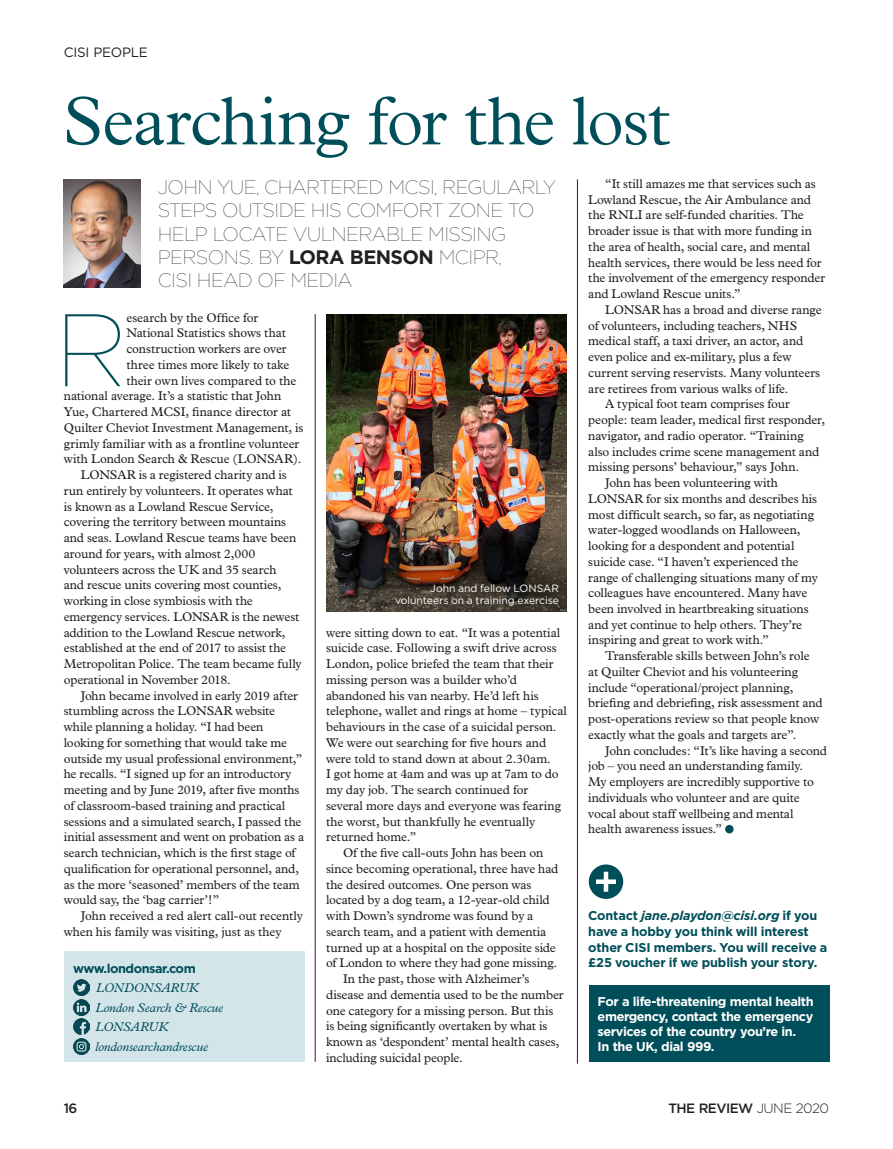
<style>
.page{position:relative;width:893px;height:1149px;background:#fff}
.page>*{position:absolute;margin:0;border:0;box-sizing:border-box;transform-origin:0 0}
.COPY{font:100 102.6px "Gotham";color:#004e59}
.HEADLINE{font:300 69px "Plantin";letter-spacing:-.02em;color:#004e59}
.t1{font:100 19.5px/23.4px "Gotham";letter-spacing:-.03em;color:#231f20}
.t2{font:500 13.5px "Gotham";letter-spacing:-.04em;color:#231f20}
.t3{font:13.5px "Gotham";letter-spacing:-.02em;color:#231f20}
.COPY-2{font:12.75px/15.8px "Plantin";letter-spacing:-.005em;color:#231f20}
.COPY-3{font:700 12.75px/15.8px "Gotham";letter-spacing:-.015em;color:#004e59}
.t4{font:700 12.75px/15px "Gotham";letter-spacing:-.035em;color:#fff}
.COPY-4{font:italic 12.75px "Plantin";letter-spacing:-.01em;color:#004e59}
.COPY-5{font:700 12.75px "Gotham";letter-spacing:-.035em;color:#004e59}
.COPY-6{font:10.5px/12px "Gotham";letter-spacing:-.005em;color:#fff;text-align:right}
.s1{font-weight:700}
.s2{font-style:italic}
.s3{font-weight:300}
</style>
<div class="page">
<hr style="left:315px;top:314px;width:1px;height:747px;background:#3c103d">
<hr style="left:577px;top:179px;width:1px;height:884px;background:#3c103d">
<div style="left:589px;top:864px;width:34px;height:34px;background:#004e59;border-radius:50%"></div>
<hr style="left:604px;top:871px;width:4px;height:20px;background:#fff">
<svg style="left:596px;top:879px;width:20px;height:4px"></svg>
<svg style="left:725px;top:824px;width:9px;height:9px"></svg>
<img style="left:326px;top:314px;width:241px;height:297px">
<img style="left:64px;top:179px;width:77px;height:108px">
<div style="left:589px;top:984px;width:241px;height:76px;background:#004e59"></div>
<div style="left:65px;top:951px;width:240px;height:110px;background:#d4e5e9"></div>
<img style="left:73px;top:979px;width:16px;height:16px">
<img style="left:73px;top:999px;width:16px;height:15px">
<img style="left:73px;top:1018px;width:16px;height:16px">
<img style="left:73px;top:1038px;width:16px;height:15px">
<p class="t3" style="left:64px;top:44px;width:86px">CISI PEOPLE</p>
<p class="HEADLINE" style="left:63px;top:81px;width:608px">Searching for the lost</p>
<p class="t1" style="left:158px;top:175px;width:400px">JOHN YUE, CHARTERED MCSI, REGULARLY<br>STEPS OUTSIDE HIS COMFORT ZONE TO<br>HELP LOCATE VULNERABLE MISSING<br>PERSONS. BY <span class="s1">LORA BENSON</span> MCIPR,<br>CISI HEAD OF MEDIA</p>
<p class="COPY-2" style="left:588px;top:175px;width:238px;text-indent:17px">“It still amazes me that services such as Lowland Rescue, the Air Ambulance and the RNLI are self-funded charities. The broader issue is that with more funding in the area of health, social care, and mental health services, there would be less need for the involvement of the emergency responder and Lowland Rescue units.”</p>
<p class="COPY-2" style="left:588px;top:301px;width:235px;text-indent:17px">LONSAR has a broad and diverse range of volunteers, including teachers, NHS medical staff, a taxi driver, an actor, and even police and ex-military, plus a few current serving reservists. Many volunteers are retirees from various walks of life.</p>
<p class="COPY-2" style="left:588px;top:396px;width:238px;text-indent:17px">A typical foot team comprises four people: team leader, medical first responder, navigator, and radio operator. “Training also includes crime scene management and missing persons’ behaviour,” says John.</p>
<p class="COPY-2" style="left:588px;top:474px;width:231px;text-indent:17px">John has been volunteering with LONSAR for six months and describes his most difficult search, so far, as negotiating water-logged woodlands on Halloween, looking for a despondent and potential suicide case. “I haven’t experienced the range of challenging situations many of my colleagues have encountered. Many have been involved in heartbreaking situations and yet continue to help others. They’re inspiring and great to work with.”</p>
<p class="COPY-2" style="left:588px;top:647px;width:236px;text-indent:17px">Transferable skills between John’s role<br>at Quilter Cheviot and his volunteering include “operational/project planning, briefing and debriefing, risk assessment and post-operations review so that people know exactly what the goals and targets are”.</p>
<p class="COPY-2" style="left:588px;top:742px;width:240px;text-indent:17px">John concludes: “It’s like having a second job – you need an understanding family.<br>My employers are incredibly supportive to individuals who volunteer and are quite vocal about staff wellbeing and mental health awareness issues.”</p>
<p class="COPY" style="left:55px;top:295px;width:75px">R</p>
<p class="COPY-2" style="left:126px;top:309px;width:133px">esearch by the Office for</p>
<p class="COPY-2" style="left:126px;top:325px;width:161px">National Statistics shows that</p>
<p class="COPY-2" style="left:126px;top:341px;width:162px">construction workers are over</p>
<p class="COPY-2" style="left:126px;top:356px;width:165px">three times more likely to take</p>
<p class="COPY-2" style="left:126px;top:372px;width:172px">their own lives compared to the</p>
<p class="COPY-2" style="left:64px;top:388px;width:219px">national average. It’s a statistic that John</p>
<p class="COPY-2" style="left:64px;top:404px;width:229px">Yue, Chartered MCSI, finance director at</p>
<p class="COPY-2" style="left:64px;top:419px;width:241px">Quilter Cheviot Investment Management, is</p>
<p class="COPY-2" style="left:64px;top:435px;width:237px">grimly familiar with as a frontline volunteer</p>
<p class="COPY-2" style="left:64px;top:451px;width:239px">with London Search &amp; Rescue (LONSAR).</p>
<p class="COPY-2" style="left:64px;top:466px;width:239px;text-indent:17px">LONSAR is a registered charity and is run entirely by volunteers. It operates what is known as a Lowland Rescue Service, covering the territory between mountains and seas. Lowland Rescue teams have been around for years, with almost 2,000 volunteers across the UK and 35 search<br>and rescue units covering most counties, working in close symbiosis with the emergency services. LONSAR is the newest addition to the Lowland Rescue network, established at the end of 2017 to assist the Metropolitan Police. The team became fully operational in November 2018.</p>
<p class="COPY-2" style="left:64px;top:687px;width:242px;text-indent:17px">John became involved in early 2019 after stumbling across the LONSAR website while planning a holiday. “I had been looking for something that would take me outside my usual professional environment,” he recalls. “I signed up for an introductory meeting and by June 2019, after five months of classroom-based training and practical sessions and a simulated search, I passed the initial assessment and went on probation as a search technician, which is the first stage of qualification for operational personnel, and, as the more ‘seasoned’ members of the team would say, the ‘bag carrier’!”</p>
<p class="COPY-2" style="left:64px;top:907px;width:241px;text-indent:17px">John received a red alert call-out recently when his family was visiting, just as they</p>
<p class="COPY-6" style="left:395px;top:582px;width:165px">John and fellow LONSAR volunteers on a training exercise</p>
<p class="COPY-2" style="left:326px;top:624px;width:242px">were sitting down to eat. “It was a potential suicide case. Following a swift drive across London, police briefed the team that their missing person was a builder who’d abandoned his van nearby. He’d left his telephone, wallet and rings at home – typical behaviours in the case of a suicidal person.<br>We were out searching for five hours and were told to stand down at about 2.30am.<br>I got home at 4am and was up at 7am to do my day job. The search continued for several more days and everyone was fearing the worst, but thankfully he eventually returned home.”</p>
<p class="COPY-2" style="left:326px;top:844px;width:234px;text-indent:17px">Of the five call-outs John has been on since becoming operational, three have had the desired outcomes. One person was located by a dog team, a 12-year-old child with Down’s syndrome was found by a search team, and a patient with dementia turned up at a hospital on the opposite side of London to where they had gone missing.</p>
<p class="COPY-2" style="left:326px;top:970px;width:239px;text-indent:17px">In the past, those with Alzheimer’s disease and dementia used to be the number one category for a missing person. But this is being significantly overtaken by what is known as ‘despondent’ mental health cases, including suicidal people.</p>
<p class="COPY-3" style="left:588px;top:907px;width:241px">Contact <span class="s2">jane.playdon@cisi.org</span> if you have a hobby you think will interest other CISI members. You will receive a £25 voucher if we publish your story.</p>
<p class="COPY-5" style="left:73px;top:960px;width:124px">www.londonsar.com</p>
<p class="COPY-4" style="left:96px;top:980px;width:104px">LONDONSARUK</p>
<p class="COPY-4" style="left:95px;top:999px;width:129px">London Search &amp; Rescue</p>
<p class="COPY-4" style="left:95px;top:1019px;width:74px">LONSARUK</p>
<p class="COPY-4" style="left:95px;top:1038px;width:114px">londonsearchandrescue</p>
<p class="t4" style="left:598px;top:993px;width:218px">For a life-threatening mental health emergency, contact the emergency services of the country you’re in.<br>In the UK, dial 999.</p>
<p class="t2" style="left:64px;top:1100px;width:15px">16</p>
<p class="t2" style="left:668px;top:1100px;width:162px">THE REVIEW <span class="s3">JUNE 2020</span></p>
</div>
